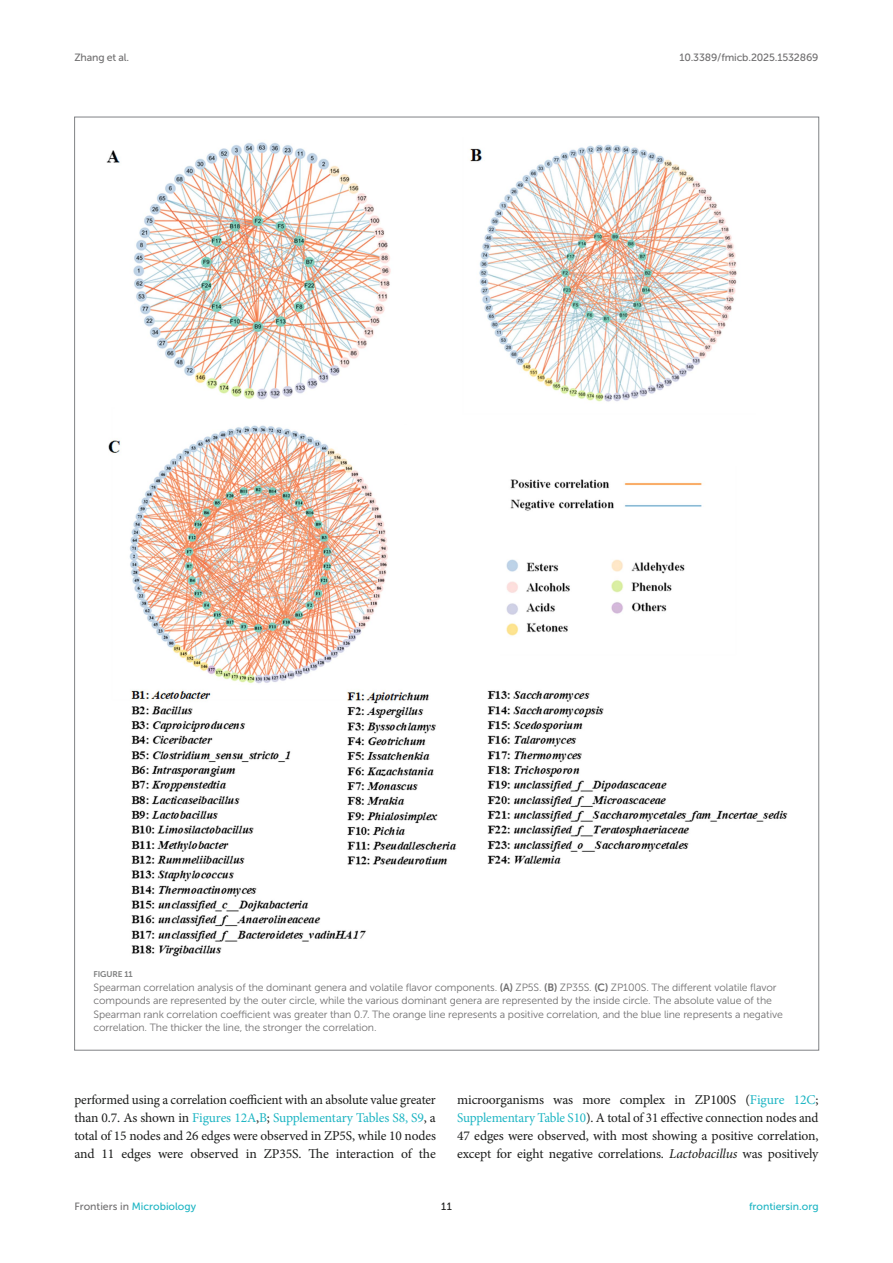
<style>
.page{position:relative;width:893px;height:1263px;background:#fff}
.page>*{position:absolute;margin:0;border:0;box-sizing:border-box;transform-origin:0 0}
.TEXT{font:13.5px/18px "Minion Pro";letter-spacing:-.01em;color:#1b1c1b;text-align:justify}
.FIG_LEG{font:10.5px/13.5px "Museo Sans 300";letter-spacing:-.01em;color:#706f70}
.t1{font:10.5px "Museo Sans 500";color:#1db5c3}
.t2{font:10.5px "Museo Sans 500";letter-spacing:-.015em;color:#706f70}
.t3{font:10.5px "Museo Sans 500";color:#1b1c1b}
.FIG_HD{font:8.25px "Museo Sans 700";letter-spacing:-.01em;color:#7e7f7f}
.s1{font-family:"Museo Sans 700"}
.s2{color:#1db5c3}
.s3{font-style:italic}
.s4{color:#706f70}
</style>
<div class="page">
<img style="left:106px;top:142px;width:682px;height:815px">
<p class="t2" style="left:74px;top:51px;width:56px">Zhang et al.</p>
<p class="t2" style="left:679px;top:51px;width:141px">10.3389/fmicb.2025.1532869</p>
<p class="FIG_HD" style="left:94px;top:970px;width:41px">FIGURE 11</p>
<p class="FIG_LEG" style="left:94px;top:980px;width:691px">Spearman correlation analysis of the dominant genera and volatile flavor components. <span class="s1">(A)</span> ZP5S. <span class="s1">(B)</span> ZP35S. <span class="s1">(C)</span> ZP100S. The different volatile flavor compounds are represented by the outer circle, while the various dominant genera are represented by the inside circle. The absolute value of the Spearman rank correlation coefficient was greater than 0.7. The orange line represents a positive correlation, and the blue line represents a negative correlation. The thicker the line, the stronger the correlation.</p>
<p class="TEXT" style="left:74px;top:1091px;width:363px">performed using a correlation coefficient with an absolute value greater than 0.7. As shown in <span class="s2">Figures 12A</span>,<span class="s2">B</span>; <span class="s2">Supplementary Tables S8, S9</span>, a total of 15 nodes and 26 edges were observed in ZP5S, while 10 nodes and 11 edges were observed in ZP35S. The interaction of the</p>
<p class="TEXT" style="left:457px;top:1091px;width:363px">microorganisms was more complex in ZP100S (<span class="s2">Figure 12C</span>; <span class="s2">Supplementary Table S10</span>). A total of 31 effective connection nodes and 47 edges were observed, with most showing a positive correlation, except for eight negative correlations. <span class="s3">Lactobacillus</span> was positively</p>
<p class="t1" style="left:74px;top:1200px;width:123px"><span class="s4">Frontiers in</span> Microbiology</p>
<p class="t3" style="left:441px;top:1200px;width:12px">11</p>
<p class="t1" style="left:749px;top:1200px;width:71px">frontiersin.org</p>
</div>
